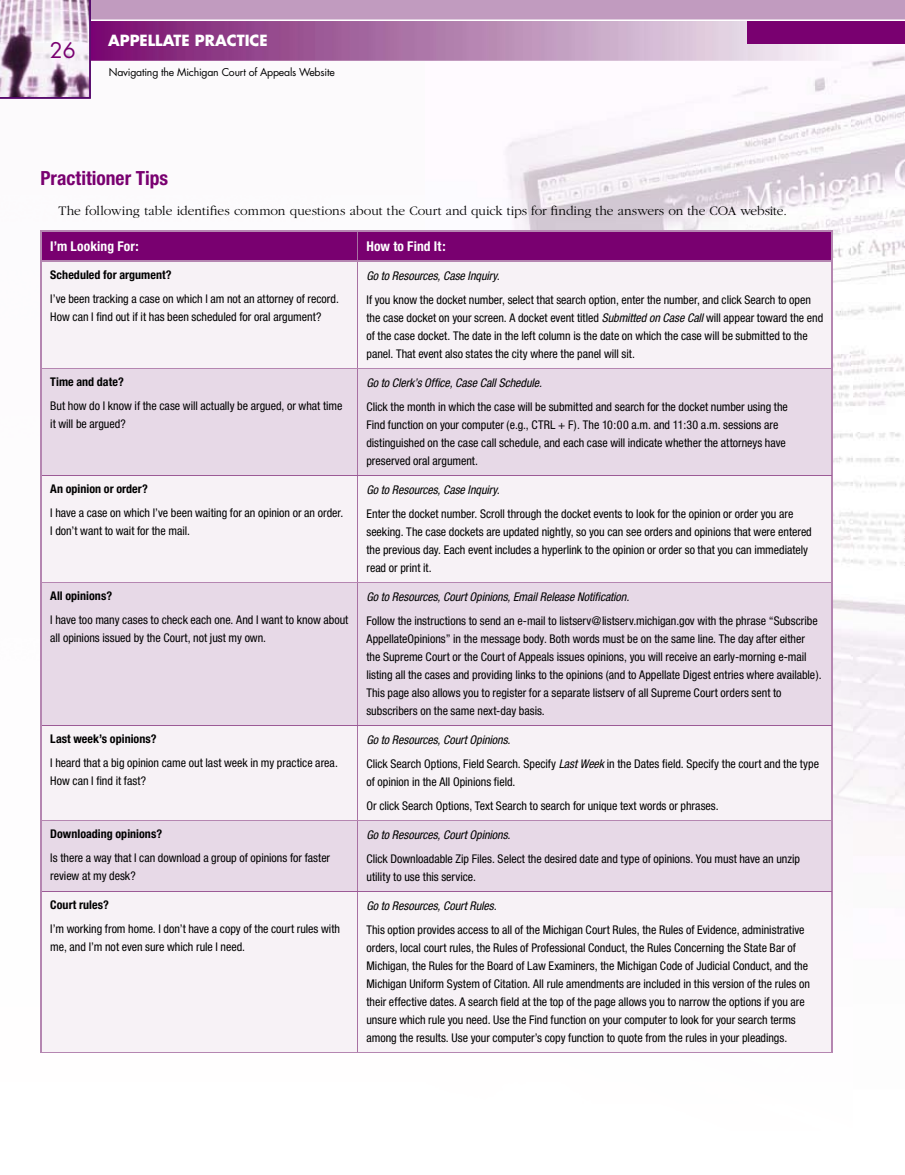
<style>
.page{position:relative;width:905px;height:1175px;background:#fff}
.page>*{position:absolute;margin:0;border:0;box-sizing:border-box;transform-origin:0 0}
.t1{font:21px "Futura";color:#790070}
.t2{font:700 condensed 19.5px "Helvetica Neue";color:#790070}
.t3{font:700 15px "Futura";color:#fff}
.t4{font:300 13.5px "Garamond";letter-spacing:-.005em;color:#000}
.t5{font:700 condensed 13.5px "Helvetica Neue";letter-spacing:.01em;color:#fff}
.t6{font:condensed 12px/18px "Helvetica Neue";color:#000}
.t7{font:italic condensed 12px "Helvetica Neue";letter-spacing:-.005em;color:#000}
.t8{font:700 condensed 12px "Helvetica Neue";letter-spacing:.005em;color:#000}
.t9{font:10.5px "Futura";letter-spacing:-.02em;color:#000}
.s1{font-style:italic}
</style>
<div class="page">
<img style="left:40px;top:99px;width:864px;height:954px">
<svg style="left:0;top:0;width:904px;height:99px"></svg>
<div style="left:42px;top:262px;width:789px;height:789px;background:#f7f2f6"></div>
<svg style="left:42px;top:369px;width:789px;height:521px;fill:#e7d9e7"></svg>
<hr style="left:357px;top:262px;width:1px;height:106px;background:#a871a3">
<hr style="left:357px;top:368px;width:1px;height:107px;background:#a871a3">
<hr style="left:357px;top:475px;width:1px;height:106px;background:#a871a3">
<hr style="left:357px;top:582px;width:1px;height:142px;background:#a871a3">
<hr style="left:357px;top:725px;width:1px;height:94px;background:#a871a3">
<hr style="left:357px;top:820px;width:1px;height:70px;background:#a871a3">
<hr style="left:357px;top:891px;width:1px;height:160px;background:#a871a3">
<hr style="left:40px;top:262px;width:2px;height:106px;background:#b586b1">
<hr style="left:831px;top:262px;width:1px;height:106px;background:#b586b1">
<hr style="left:40px;top:368px;width:2px;height:107px;background:#b586b1">
<hr style="left:831px;top:368px;width:1px;height:107px;background:#b586b1">
<hr style="left:40px;top:475px;width:2px;height:107px;background:#b586b1">
<hr style="left:831px;top:475px;width:1px;height:107px;background:#b586b1">
<hr style="left:40px;top:582px;width:2px;height:143px;background:#b586b1">
<hr style="left:831px;top:582px;width:1px;height:143px;background:#b586b1">
<hr style="left:40px;top:725px;width:2px;height:95px;background:#b586b1">
<hr style="left:831px;top:725px;width:1px;height:95px;background:#b586b1">
<hr style="left:40px;top:820px;width:2px;height:71px;background:#b586b1">
<hr style="left:831px;top:820px;width:1px;height:71px;background:#b586b1">
<hr style="left:40px;top:891px;width:2px;height:160px;background:#b586b1">
<hr style="left:831px;top:891px;width:1px;height:160px;background:#b586b1">
<hr style="left:42px;top:368px;width:315px;height:1px;background:#b586b1">
<hr style="left:357px;top:368px;width:474px;height:1px;background:#b586b1">
<hr style="left:42px;top:581px;width:315px;height:1px;background:#b586b1">
<hr style="left:357px;top:581px;width:474px;height:1px;background:#b586b1">
<hr style="left:42px;top:819px;width:315px;height:1px;background:#b586b1">
<hr style="left:357px;top:819px;width:474px;height:1px;background:#b586b1">
<hr style="left:40px;top:1051px;width:317px;height:1px;background:#b586b1">
<hr style="left:357px;top:1051px;width:475px;height:1px;background:#b586b1">
<hr style="left:42px;top:475px;width:315px;height:1px;background:#9c5a96">
<hr style="left:357px;top:475px;width:474px;height:1px;background:#9c5a96">
<hr style="left:42px;top:724px;width:315px;height:1px;background:#9c5a96">
<hr style="left:357px;top:724px;width:474px;height:1px;background:#9c5a96">
<hr style="left:42px;top:890px;width:315px;height:1px;background:#9c5a96">
<hr style="left:357px;top:890px;width:474px;height:1px;background:#9c5a96">
<hr style="left:40px;top:230px;width:317px;height:2px;background:#b586b1">
<hr style="left:40px;top:232px;width:2px;height:28px;background:#b586b1">
<hr style="left:357px;top:230px;width:475px;height:2px;background:#b586b1">
<div style="left:42px;top:232px;width:790px;height:28px;background:#790070"></div>
<hr style="left:40px;top:260px;width:317px;height:2px;background:#b586b1">
<hr style="left:357px;top:260px;width:475px;height:2px;background:#b586b1">
<h1 class="t1" style="left:50px;top:36px;width:27px">26</h1>
<p class="t3" style="left:108px;top:30px;width:161px">APPELLATE PRACTICE</p>
<p class="t9" style="left:109px;top:65px;width:227px">Navigating the Michigan Court of Appeals Website</p>
<h2 class="t2" style="left:40px;top:167px;width:129px">Practitioner Tips</h2>
<p class="t4" style="left:58px;top:204px;width:729px">The following table identifies common questions about the Court and quick tips for finding the answers on the COA website.</p>
<p class="t5" style="left:50px;top:238px;width:90px">I’m Looking For:</p>
<p class="t5" style="left:366px;top:238px;width:81px">How to Find It:</p>
<p class="t8" style="left:50px;top:268px;width:123px">Scheduled for argument?</p>
<p class="t6" style="left:50px;top:290px;width:290px">I’ve been tracking a case on which I am not an attorney of record.<br>How can I find out if it has been scheduled for oral argument?</p>
<p class="t7" style="left:366px;top:268px;width:135px">Go to Resources, Case Inquiry.</p>
<p class="t6" style="left:366px;top:290px;width:458px">If you know the docket number, select that search option, enter the number, and click Search to open the case docket on your screen. A docket event titled <span class="s1">Submitted on Case Call</span> will appear toward the end of the case docket. The date in the left column is the date on which the case will be submitted to the panel. That event also states the city where the panel will sit.</p>
<p class="t8" style="left:50px;top:375px;width:75px">Time and date?</p>
<p class="t6" style="left:50px;top:397px;width:293px">But how do I know if the case will actually be argued, or what time it will be argued?</p>
<p class="t7" style="left:366px;top:375px;width:177px">Go to Clerk’s Office, Case Call Schedule.</p>
<p class="t6" style="left:366px;top:397px;width:423px">Click the month in which the case will be submitted and search for the docket number using the Find function on your computer (e.g., CTRL + F). The 10:00 a.m. and 11:30 a.m. sessions are distinguished on the case call schedule, and each case will indicate whether the attorneys have preserved oral argument.</p>
<p class="t8" style="left:50px;top:482px;width:99px">An opinion or order?</p>
<p class="t6" style="left:50px;top:504px;width:294px">I have a case on which I’ve been waiting for an opinion or an order.<br>I don’t want to wait for the mail.</p>
<p class="t7" style="left:366px;top:482px;width:135px">Go to Resources, Case Inquiry.</p>
<p class="t6" style="left:366px;top:504px;width:447px">Enter the docket number. Scroll through the docket events to look for the opinion or order you are seeking. The case dockets are updated nightly, so you can see orders and opinions that were entered the previous day. Each event includes a hyperlink to the opinion or order so that you can immediately read or print it.</p>
<p class="t8" style="left:50px;top:589px;width:63px">All opinions?</p>
<p class="t6" style="left:50px;top:611px;width:299px">I have too many cases to check each one. And I want to know about all opinions issued by the Court, not just my own.</p>
<p class="t7" style="left:366px;top:589px;width:264px">Go to Resources, Court Opinions, Email Release Notification.</p>
<p class="t6" style="left:366px;top:611px;width:457px">Follow the instructions to send an e-mail to listserv@listserv.michigan.gov with the phrase “Subscribe AppellateOpinions” in the message body. Both words must be on the same line. The day after either the Supreme Court or the Court of Appeals issues opinions, you will receive an early-morning e-mail listing all the cases and providing links to the opinions (and to Appellate Digest entries where available).<br>This page also allows you to register for a separate listserv of all Supreme Court orders sent to subscribers on the same next-day basis.</p>
<p class="t8" style="left:50px;top:732px;width:108px">Last week’s opinions?</p>
<p class="t6" style="left:50px;top:754px;width:289px">I heard that a big opinion came out last week in my practice area.<br>How can I find it fast?</p>
<p class="t6" style="left:366px;top:727px;width:454px;line-height:24px"><span class="s1">Go to Resources, Court Opinions.<br></span>Click Search Options, Field Search. Specify <span class="s1">Last Week</span> in the Dates field. Specify the court and the type</p>
<p class="t6" style="left:366px;top:769px;width:354px;line-height:24px">of opinion in the All Opinions field.<br>Or click Search Options, Text Search to search for unique text words or phrases.</p>
<p class="t8" style="left:50px;top:827px;width:113px">Downloading opinions?</p>
<p class="t6" style="left:50px;top:849px;width:281px">Is there a way that I can download a group of opinions for faster review at my desk?</p>
<p class="t7" style="left:366px;top:827px;width:145px">Go to Resources, Court Opinions.</p>
<p class="t6" style="left:366px;top:849px;width:435px">Click Downloadable Zip Files. Select the desired date and type of opinions. You must have an unzip utility to use this service.</p>
<p class="t8" style="left:50px;top:897px;width:60px">Court rules?</p>
<p class="t6" style="left:50px;top:920px;width:291px">I’m working from home. I don’t have a copy of the court rules with me, and I’m not even sure which rule I need.</p>
<p class="t7" style="left:366px;top:898px;width:132px">Go to Resources, Court Rules.</p>
<p class="t6" style="left:366px;top:920px;width:445px">This option provides access to all of the Michigan Court Rules, the Rules of Evidence, administrative orders, local court rules, the Rules of Professional Conduct, the Rules Concerning the State Bar of Michigan, the Rules for the Board of Law Examiners, the Michigan Code of Judicial Conduct, and the Michigan Uniform System of Citation. All rule amendments are included in this version of the rules on their effective dates. A search field at the top of the page allows you to narrow the options if you are unsure which rule you need. Use the Find function on your computer to look for your search terms among the results. Use your computer’s copy function to quote from the rules in your pleadings.</p>
</div>
